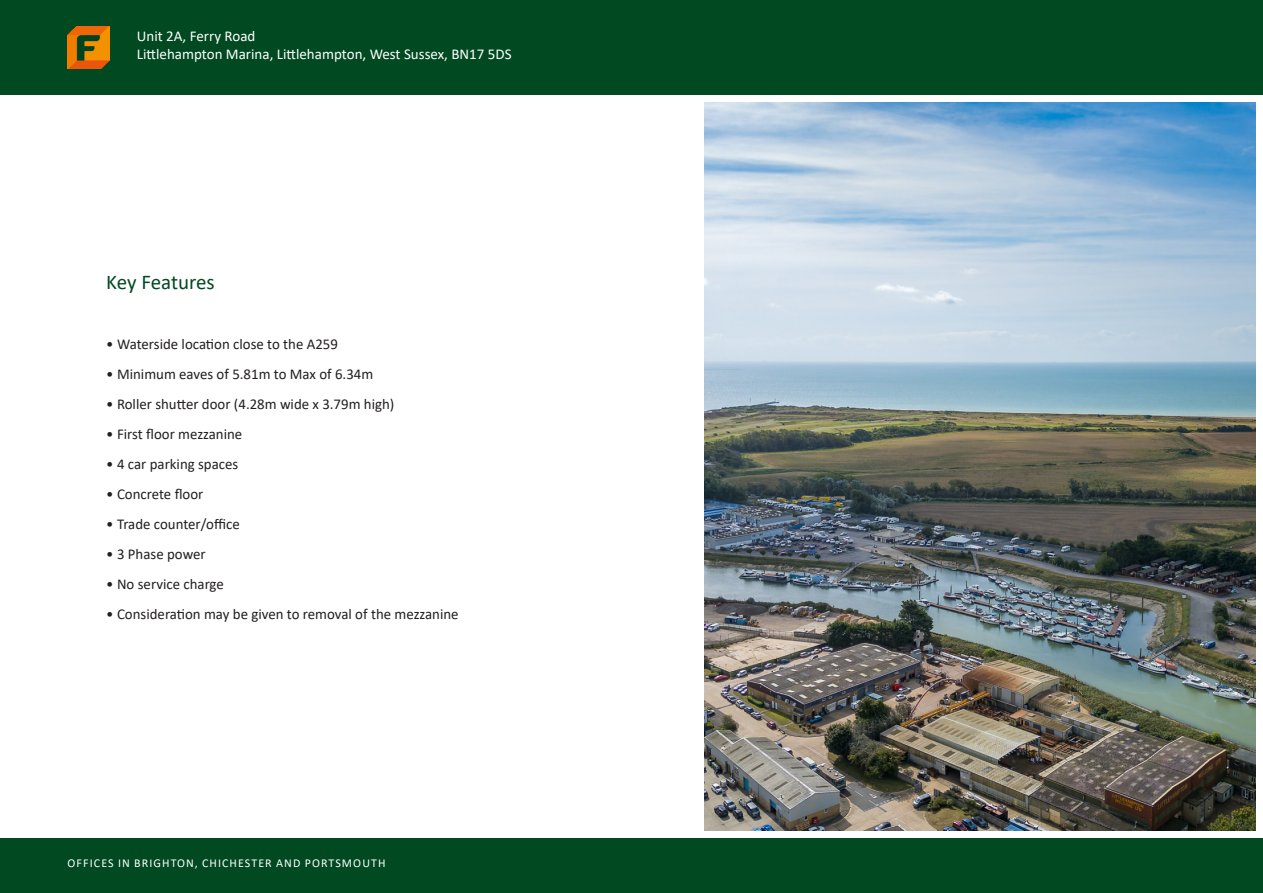
<style>
.page{position:relative;width:1263px;height:893px;background:#fff}
.page>*{position:absolute;margin:0;border:0;box-sizing:border-box;transform-origin:0 0}
.Flude_-_Sub_Header{font:21px "Calibri";letter-spacing:-.005em;color:#004921}
.Flude_-_Standard_Paragraph_Text{font:15px "Calibri";color:#231f20}
.t1{font:15px "Calibri";color:#fff}
.t2{font:12px "Calibri";letter-spacing:.09em;color:#fff}
</style>
<div class="page">
<div style="left:0;top:0;width:1263px;height:95px;background:#004921"></div>
<img style="left:67px;top:26px;width:43px;height:42px">
<div style="left:0;top:838px;width:1263px;height:55px;background:#004921"></div>
<img style="left:705px;top:102px;width:550px;height:729px">
<p class="t1" style="left:137px;top:26px;width:120px">Unit 2A, Ferry Road</p>
<p class="t1" style="left:137px;top:44px;width:376px">Littlehampton Marina, Littlehampton, West Sussex, BN17 5DS</p>
<p class="Flude_-_Sub_Header" style="left:106px;top:268px;width:110px">Key Features</p>
<p class="Flude_-_Standard_Paragraph_Text" style="left:106px;top:334px;width:233px">• Waterside location close to the A259</p>
<p class="Flude_-_Standard_Paragraph_Text" style="left:106px;top:364px;width:268px">• Minimum eaves of 5.81m to Max of 6.34m</p>
<p class="Flude_-_Standard_Paragraph_Text" style="left:106px;top:394px;width:290px">• Roller shutter door (4.28m wide x 3.79m high)</p>
<p class="Flude_-_Standard_Paragraph_Text" style="left:106px;top:424px;width:138px">• First floor mezzanine</p>
<p class="Flude_-_Standard_Paragraph_Text" style="left:106px;top:454px;width:134px">• 4 car parking spaces</p>
<p class="Flude_-_Standard_Paragraph_Text" style="left:106px;top:484px;width:99px">• Concrete floor</p>
<p class="Flude_-_Standard_Paragraph_Text" style="left:106px;top:514px;width:135px">• Trade counter/office</p>
<p class="Flude_-_Standard_Paragraph_Text" style="left:106px;top:544px;width:101px">• 3 Phase power</p>
<p class="Flude_-_Standard_Paragraph_Text" style="left:106px;top:574px;width:119px">• No service charge</p>
<p class="Flude_-_Standard_Paragraph_Text" style="left:106px;top:604px;width:354px">• Consideration may be given to removal of the mezzanine</p>
<p class="t2" style="left:68px;top:855px;width:319px">OFFICES IN BRIGHTON, CHICHESTER AND PORTSMOUTH</p>
</div>
